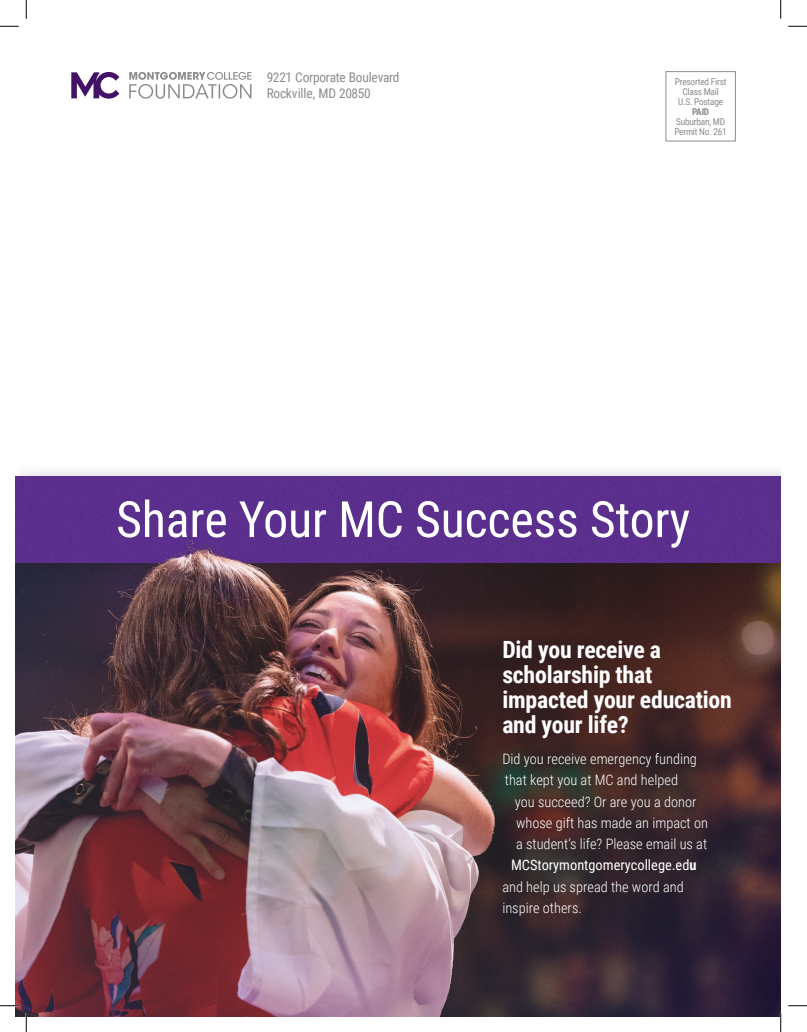
<style>
.page{position:relative;width:807px;height:1032px;background:#fff}
.page>*{position:absolute;margin:0;border:0;box-sizing:border-box;transform-origin:0 0}
.Heads{font:50px "Roboto Condensed";letter-spacing:-.005em;color:#fff}
.Copy-No_Indent_Intro_Para{font:700 23.75px/25px "Roboto Condensed";letter-spacing:-.01em;color:#fff}
.Copy-No_Indent_Intro_Para-2{font:300 14.38px "Roboto Condensed";color:#fff}
.Copy-No_Indent_Intro_Para-3{font:14.38px "Roboto Condensed";color:#fff}
.t1{font:13.38px "Roboto Condensed";letter-spacing:-.02em;color:#8b8c8e}
.t2{font:9.38px/10px "Roboto Condensed";letter-spacing:-.025em;color:#8b8c8e;text-align:center}
.s1{font-weight:700}
</style>
<div class="page">
<div style="left:15px;top:461px;width:765px;height:124px;background:#231f20;opacity:.35"></div>
<div style="left:16px;top:476px;width:764px;height:51px;background:#5b2f8d"></div>
<div style="left:665px;top:71px;width:70px;height:70px;border:1px solid #8b8c8e"></div>
<svg style="left:71px;top:72px;width:48px;height:27px"></svg>
<svg style="left:129px;top:72px;width:122px;height:27px"></svg>
<img style="left:15px;top:527px;width:765px;height:489px">
<div style="left:500px;top:750px;width:217px;height:175px;background:#231f20;opacity:.75"></div>
<svg style="left:0;top:25px;width:19px;height:2px"></svg>
<svg style="left:788px;top:25px;width:18px;height:2px"></svg>
<svg style="left:0;top:1004px;width:19px;height:2px"></svg>
<svg style="left:788px;top:1005px;width:18px;height:1px"></svg>
<svg style="left:25px;top:0;width:2px;height:19px"></svg>
<svg style="left:25px;top:1012px;width:2px;height:19px"></svg>
<svg style="left:780px;top:0;width:1px;height:19px"></svg>
<svg style="left:779px;top:1012px;width:2px;height:19px"></svg>
<p class="t1" style="left:267px;top:67px;width:134px">9221 Corporate Boulevard</p>
<p class="t1" style="left:267px;top:84px;width:105px">Rockville, MD 20850</p>
<p class="t2" style="left:674px;top:76px;width:54px">Presorted First<br>Class Mail<br>U.S. Postage<br><span class="s1">PAID<br></span>Suburban, MD<br>Permit No. 261</p>
<p class="Heads" style="left:116px;top:484px;width:575px">Share Your MC Success Story</p>
<p class="Copy-No_Indent_Intro_Para" style="left:502px;top:635px;width:231px">Did you receive a scholarship that impacted your education and your life?</p>
<p class="Copy-No_Indent_Intro_Para-2" style="left:502px;top:748px;width:196px">Did you receive emergency funding</p>
<p class="Copy-No_Indent_Intro_Para-2" style="left:504px;top:770px;width:175px">that kept you at MC and helped</p>
<p class="Copy-No_Indent_Intro_Para-2" style="left:514px;top:791px;width:183px">you succeed? Or are you a donor</p>
<p class="Copy-No_Indent_Intro_Para-2" style="left:516px;top:812px;width:193px">whose gift has made an impact on</p>
<p class="Copy-No_Indent_Intro_Para-2" style="left:516px;top:833px;width:192px">a student’s life? Please email us at</p>
<p class="Copy-No_Indent_Intro_Para-3" style="left:511px;top:855px;width:187px">MCStorymontgomerycollege.ed<span class="s1">u</span></p>
<p class="Copy-No_Indent_Intro_Para-2" style="left:502px;top:876px;width:183px">and help us spread the word and</p>
<p class="Copy-No_Indent_Intro_Para-2" style="left:502px;top:897px;width:81px">inspire others.</p>
</div>
